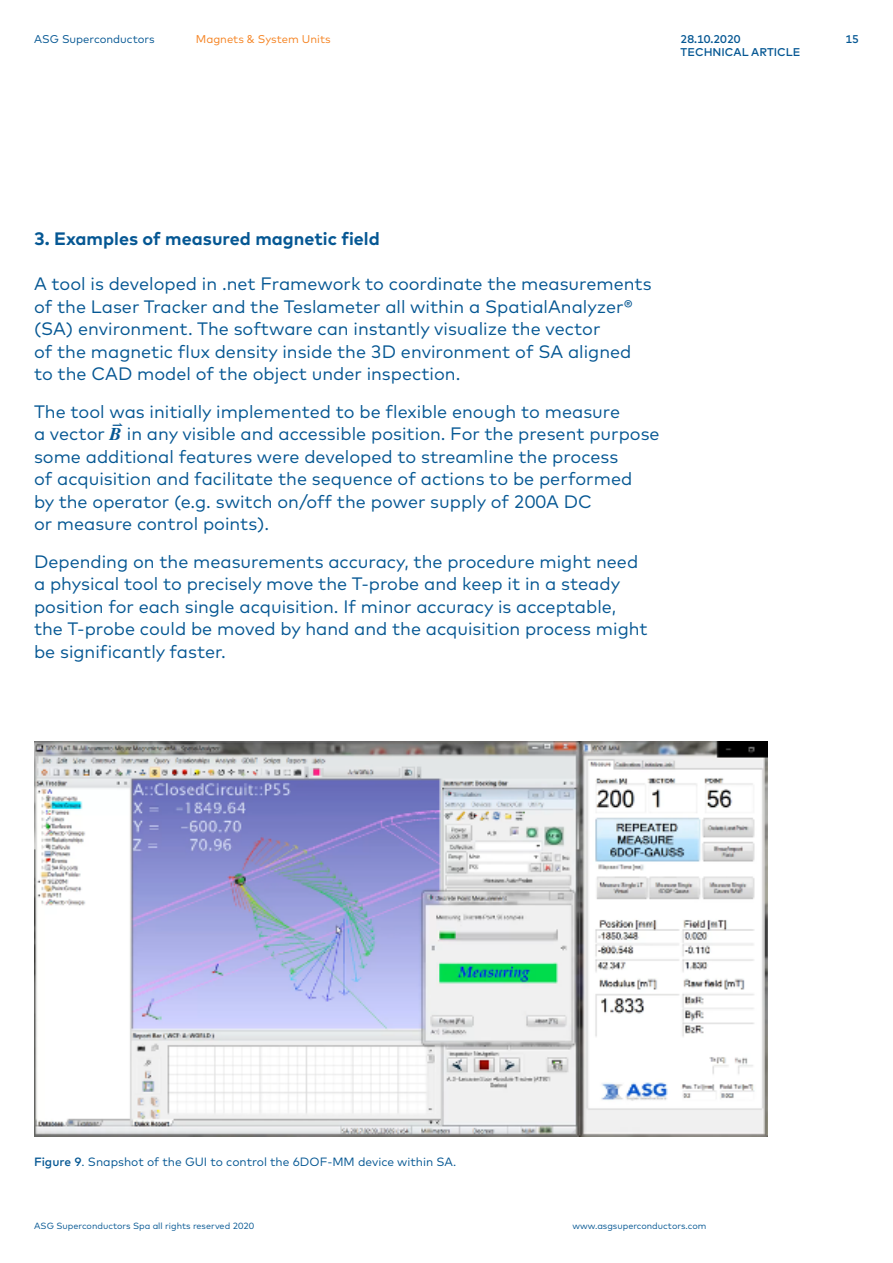
<style>
.page{position:relative;width:893px;height:1263px;background:#fff}
.page>*{position:absolute;margin:0;border:0;box-sizing:border-box;transform-origin:0 0}
.t1{font:italic 22.5px "STIX General";color:#055793}
.t2{font:18px/22.5px "Mark";color:#055793}
.t3{font:700 18px "Mark";color:#055793}
.t4{font:12px "Mark";color:#055793}
.t5{font:500 11.25px/13.5px "Mark";color:#055793}
.t6{font:11.25px "Mark";color:#f58220}
.t7{font:11.25px "Mark";color:#055793}
.t8{font:9px "Mark";color:#055793}
.s1{font-family:"STIX General";font-weight:700;font-style:italic}
.s2{font-weight:500}
</style>
<div class="page">
<img style="left:34px;top:742px;width:734px;height:394px">
<p class="t7" style="left:34px;top:32px;width:122px">ASG Superconductors</p>
<p class="t5" style="left:681px;top:32px;width:121px">28.10.2020<br>TECHNICAL ARTICLE</p>
<p class="t6" style="left:196px;top:32px;width:136px">Magnets &amp; System Units</p>
<p class="t5" style="left:845px;top:32px;width:15px">15</p>
<p class="t3" style="left:34px;top:229px;width:347px">3. Examples of measured magnetic field</p>
<p class="t2" style="left:34px;top:273px;width:619px">A tool is developed in .net Framework to coordinate the measurements of the Laser Tracker and the Teslameter all within a SpatialAnalyzer® (SA) environment. The software can instantly visualize the vector<br>of the magnetic flux density inside the 3D environment of SA aligned to the CAD model of the object under inspection.</p>
<p class="t2" style="left:34px;top:400px;width:627px">The tool was initially implemented to be flexible enough to measure<br>a vector <span class="s1">B</span> in any visible and accessible position. For the present purpose</p>
<p class="t1" style="left:123px;top:417px;width:11px">⃑</p>
<p class="t2" style="left:34px;top:445px;width:600px">some additional features were developed to streamline the process of acquisition and facilitate the sequence of actions to be performed by the operator (e.g. switch on/off the power supply of 200A DC<br>or measure control points).</p>
<p class="t2" style="left:34px;top:550px;width:615px">Depending on the measurements accuracy, the procedure might need a physical tool to precisely move the T-probe and keep it in a steady position for each single acquisition. If minor accuracy is acceptable, the T-probe could be moved by hand and the acquisition process might be significantly faster.</p>
<p class="t4" style="left:34px;top:1155px;width:424px"><span class="s2">Figure 9</span>. Snapshot of the GUI to control the 6DOF-MM device within SA.</p>
<p class="t8" style="left:34px;top:1221px;width:222px">ASG Superconductors Spa all rights reserved 2020</p>
<p class="t8" style="left:572px;top:1221px;width:135px">www.asgsuperconductors.com</p>
</div>
